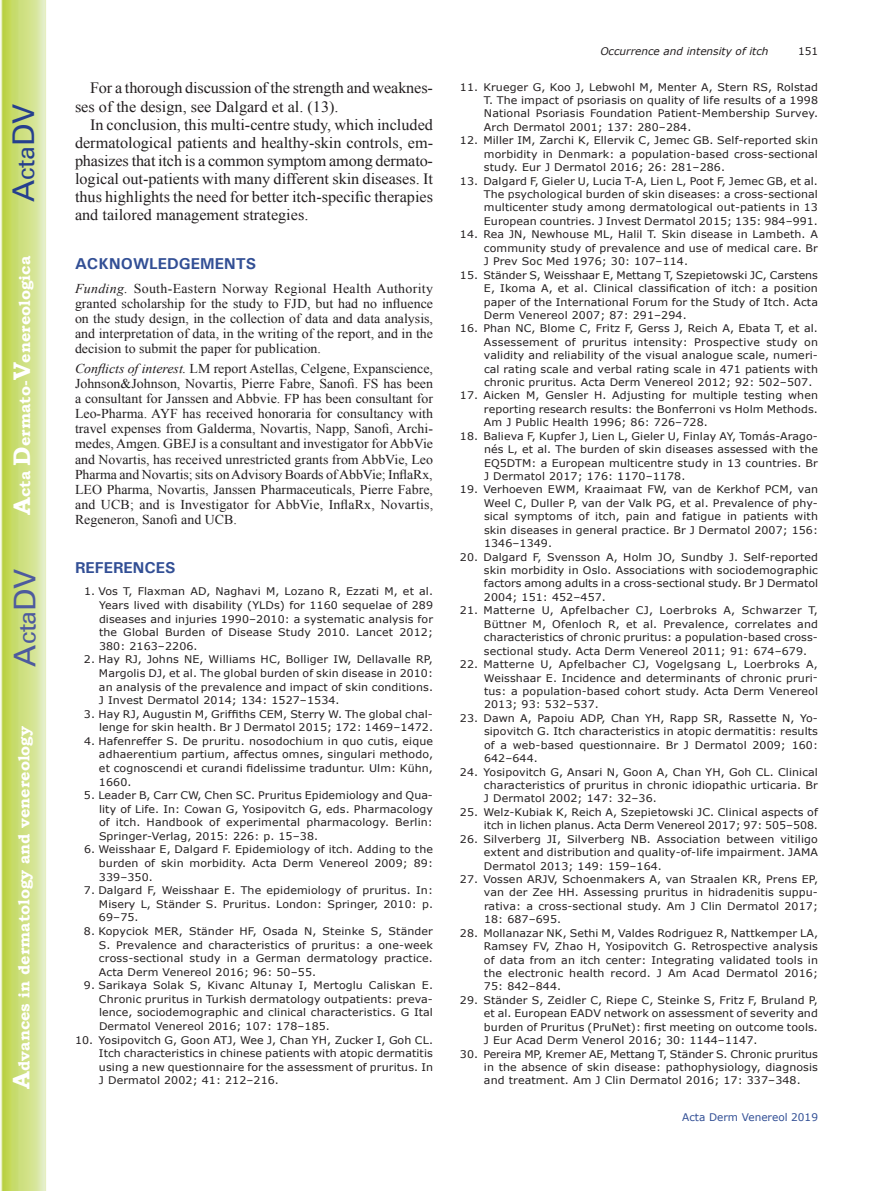
<style>
.page{position:relative;width:893px;height:1191px;background:#fff}
.page>*{position:absolute;margin:0;border:0;box-sizing:border-box;transform-origin:0 0}
.t1{font:30px "Univers";color:#4d5a9e}
.t2{font:30px "Univers";color:#253f8e}
.t3{font:15.75px/18.1px "Times New Roman";color:#231f20}
.t4{font:700 15.75px "Bookman Old Style";color:#fff}
.t5{font:700 15.75px "Univers";color:#324f95}
.t6{font:13.5px/15.1px "Times New Roman";color:#231f20;text-align:justify}
.t7{font:10.5px/13.5px "Verdana";letter-spacing:.01em;color:#231f20;text-align:justify;scale:1.05 1}
.t8{font:italic 10.5px "Verdana";color:#231f20}
.t9{font:10.5px "Verdana";color:#324f95}
.t10{font:10.5px "Verdana";letter-spacing:.01em;color:#231f20}
.s1{font-size:24px}
.s2{font-style:italic}
</style>
<div class="page">
<svg style="left:1px;top:0;width:45px;height:1191px;background:#cfe084"></svg>
<h1 class="t2" style="left:6px;top:202px;width:100px;rotate:-90deg">A<span class="s1">cta</span>DV</h1>
<h2 class="t4" style="left:15px;top:515px;width:260px;rotate:-90deg"><span class="s1">A</span>cta <span class="s1">D</span>ermato-<span class="s1">V</span>enereologica</h2>
<h1 class="t1" style="left:7px;top:666px;width:100px;rotate:-90deg">A<span class="s1">cta</span>DV</h1>
<h2 class="t4" style="left:15px;top:1088px;width:364px;rotate:-90deg"><span class="s1">A</span>dvances in dermatology and venereology</h2>
<h2 class="t3" style="left:75px;top:79px;width:359px;text-indent:15px">For a thorough discussion of the strength and weaknes&shy;ses of the design, see Dalgard et al. (13).</h2>
<p class="t3" style="left:75px;top:115px;width:360px;text-align:justify;text-indent:15px">In conclusion, this multi-centre study, which included dermatological patients and healthy-skin controls, em&shy;phasizes that itch is a common symptom among dermato&shy;logical out-patients with many different skin diseases. It thus highlights the need for better itch-specific therapies and tailored management strategies.</p>
<h2 class="t5" style="left:75px;top:254px;width:183px">ACKNOWLEDGEMENTS</h2>
<p class="t6" style="left:75px;top:281px;width:360px"><span class="s2">Funding.</span> South-Eastern Norway Regional Health Authority granted scholarship for the study to FJD, but had no influence on the study design, in the collection of data and data analysis, and interpretation of data, in the writing of the report, and in the decision to submit the paper for publication.</p>
<p class="t6" style="left:75px;top:361px;width:360px"><span class="s2">Conflicts of interest.</span> LM report Astellas, Celgene, Expanscience, Johnson&amp;Johnson, Novartis, Pierre Fabre, Sanofi. FS has been a consultant for Janssen and Abbvie. FP has been consultant for Leo-Pharma. AYF has received honoraria for consultancy with travel expenses from Galderma, Novartis, Napp, Sanofi, Archi&shy;medes, Amgen. GBEJ is a consultant and investigator for AbbVie and Novartis, has received unrestricted grants from AbbVie, Leo Pharma and Novartis; sits on Advisory Boards of AbbVie; InflaRx, LEO Pharma, Novartis, Janssen Pharmaceuticals, Pierre Fabre, and UCB; and is Investigator for AbbVie, InflaRx, Novartis, Regeneron, Sanofi and UCB.</p>
<h2 class="t5" style="left:75px;top:557px;width:102px">REFERENCES</h2>
<p class="t7" style="left:99px;top:585px;width:320px;text-indent:-15px">1. Vos T, Flaxman AD, Naghavi M, Lozano R, Ezzati M, et al.<br>Years lived with disability (YLDs) for 1160 sequelae of 289 diseases and injuries 1990–2010: a systematic analysis for the Global Burden of Disease Study 2010. Lancet 2012; 380: 2163–2206.</p>
<p class="t7" style="left:99px;top:653px;width:320px;text-indent:-15px">2. Hay RJ, Johns NE, Williams HC, Bolliger IW, Dellavalle RP, Margolis DJ, et al. The global burden of skin disease in 2010: an analysis of the prevalence and impact of skin conditions.<br>J Invest Dermatol 2014; 134: 1527–1534.</p>
<p class="t7" style="left:84px;top:707px;width:334px;text-align:right">3. Hay RJ, Augustin M, Griffiths CEM, Sterry W. The global chal&shy;lenge for skin health. Br J Dermatol 2015; 172: 1469–1472.</p>
<p class="t7" style="left:99px;top:734px;width:320px;text-indent:-15px">4. Hafenreffer S. De pruritu. nosodochium in quo cutis, eique adhaerentium partium, affectus omnes, singulari methodo, et cognoscendi et curandi fidelissime traduntur. Ulm: Kühn, 1660.</p>
<p class="t7" style="left:99px;top:788px;width:320px;text-indent:-15px">5. Leader B, Carr CW, Chen SC. Pruritus Epidemiology and Qua&shy;lity of Life. In: Cowan G, Yosipovitch G, eds. Pharmacology of itch. Handbook of experimental pharmacology. Berlin:<br>Springer-Verlag, 2015: 226: p. 15–38.</p>
<p class="t7" style="left:99px;top:843px;width:320px;text-indent:-15px">6. Weisshaar E, Dalgard F. Epidemiology of itch. Adding to the burden of skin morbidity. Acta Derm Venereol 2009; 89:<br>339–350.</p>
<p class="t7" style="left:99px;top:883px;width:320px;text-indent:-15px">7. Dalgard F, Weisshaar E. The epidemiology of pruritus. In:<br>Misery L, Ständer S. Pruritus. London: Springer, 2010: p.<br>69–75.</p>
<p class="t7" style="left:99px;top:924px;width:320px;text-indent:-15px">8. Kopyciok MER, Ständer HF, Osada N, Steinke S, Ständer S. Prevalence and characteristics of pruritus: a one-week cross-sectional study in a German dermatology practice.<br>Acta Derm Venereol 2016; 96: 50–55.</p>
<p class="t7" style="left:99px;top:978px;width:320px;text-indent:-15px">9. Sarikaya Solak S, Kivanc Altunay I, Mertoglu Caliskan E.<br>Chronic pruritus in Turkish dermatology outpatients: preva&shy;lence, sociodemographic and clinical characteristics. G Ital Dermatol Venereol 2016; 107: 178–185.</p>
<p class="t7" style="left:99px;top:1033px;width:320px;text-indent:-24px">10. Yosipovitch G, Goon ATJ, Wee J, Chan YH, Zucker I, Goh CL.<br>Itch characteristics in chinese patients with atopic dermatitis using a new questionnaire for the assessment of pruritus. In J Dermatol 2002; 41: 212–216.</p>
<p class="t8" style="left:600px;top:44px;width:170px">Occurrence and intensity of itch</p>
<p class="t10" style="left:798px;top:44px;width:22px">151</p>
<p class="t7" style="left:484px;top:80px;width:320px;text-indent:-24px">11. Krueger G, Koo J, Lebwohl M, Menter A, Stern RS, Rolstad T. The impact of psoriasis on quality of life results of a 1998<br>National Psoriasis Foundation Patient-Membership Survey.<br>Arch Dermatol 2001; 137: 280–284.</p>
<p class="t7" style="left:484px;top:134px;width:320px;text-indent:-24px">12. Miller IM, Zarchi K, Ellervik C, Jemec GB. Self-reported skin morbidity in Denmark: a population-based cross-sectional study. Eur J Dermatol 2016; 26: 281–286.</p>
<p class="t7" style="left:484px;top:174px;width:320px;text-indent:-24px">13. Dalgard F, Gieler U, Lucia T-A, Lien L, Poot F, Jemec GB, et al.<br>The psychological burden of skin diseases: a cross-sectional multicenter study among dermatological out-patients in 13<br>European countries. J Invest Dermatol 2015; 135: 984–991.</p>
<p class="t7" style="left:484px;top:228px;width:320px;text-indent:-24px">14. Rea JN, Newhouse ML, Halil T. Skin disease in Lambeth. A community study of prevalence and use of medical care. Br J Prev Soc Med 1976; 30: 107–114.</p>
<p class="t7" style="left:484px;top:268px;width:320px;text-indent:-24px">15. Ständer S, Weisshaar E, Mettang T, Szepietowski JC, Carstens E, Ikoma A, et al. Clinical classification of itch: a position paper of the International Forum for the Study of Itch. Acta Derm Venereol 2007; 87: 291–294.</p>
<p class="t7" style="left:484px;top:322px;width:320px;text-indent:-24px">16. Phan NC, Blome C, Fritz F, Gerss J, Reich A, Ebata T, et al.<br>Assessement of pruritus intensity: Prospective study on validity and reliability of the visual analogue scale, numeri&shy;cal rating scale and verbal rating scale in 471 patients with chronic pruritus. Acta Derm Venereol 2012; 92: 502–507.</p>
<p class="t7" style="left:484px;top:389px;width:320px;text-indent:-24px">17. Aicken M, Gensler H. Adjusting for multiple testing when reporting research results: the Bonferroni vs Holm Methods.<br>Am J Public Health 1996; 86: 726–728.</p>
<p class="t7" style="left:484px;top:429px;width:320px;text-indent:-24px">18. Balieva F, Kupfer J, Lien L, Gieler U, Finlay AY, Tomás-Arago&shy;nés L, et al. The burden of skin diseases assessed with the EQ5DTM: a European multicentre study in 13 countries. Br J Dermatol 2017; 176: 1170–1178.</p>
<p class="t7" style="left:484px;top:483px;width:320px;text-indent:-24px">19. Verhoeven EWM, Kraaimaat FW, van de Kerkhof PCM, van Weel C, Duller P, van der Valk PG, et al. Prevalence of phy&shy;sical symptoms of itch, pain and fatigue in patients with skin diseases in general practice. Br J Dermatol 2007; 156:<br>1346–1349.</p>
<p class="t7" style="left:484px;top:550px;width:320px;text-indent:-24px">20. Dalgard F, Svensson A, Holm JO, Sundby J. Self-reported skin morbidity in Oslo. Associations with sociodemographic factors among adults in a cross-sectional study. Br J Dermatol 2004; 151: 452–457.</p>
<p class="t7" style="left:484px;top:604px;width:320px;text-indent:-24px">21. Matterne U, Apfelbacher CJ, Loerbroks A, Schwarzer T, Büttner M, Ofenloch R, et al. Prevalence, correlates and characteristics of chronic pruritus: a population-based cross&shy;sectional study. Acta Derm Venereol 2011; 91: 674–679.</p>
<p class="t7" style="left:484px;top:658px;width:320px;text-indent:-24px">22. Matterne U, Apfelbacher CJ, Vogelgsang L, Loerbroks A, Weisshaar E. Incidence and determinants of chronic pruri&shy;tus: a population-based cohort study. Acta Derm Venereol 2013; 93: 532–537.</p>
<p class="t7" style="left:484px;top:711px;width:320px;text-indent:-24px">23. Dawn A, Papoiu ADP, Chan YH, Rapp SR, Rassette N, Yo&shy;sipovitch G. Itch characteristics in atopic dermatitis: results of a web-based questionnaire. Br J Dermatol 2009; 160:<br>642–644.</p>
<p class="t7" style="left:484px;top:765px;width:320px;text-indent:-24px">24. Yosipovitch G, Ansari N, Goon A, Chan YH, Goh CL. Clinical characteristics of pruritus in chronic idiopathic urticaria. Br J Dermatol 2002; 147: 32–36.</p>
<p class="t7" style="left:460px;top:805px;width:342px;text-align:right">25. Welz-Kubiak K, Reich A, Szepietowski JC. Clinical aspects of itch in lichen planus. Acta Derm Venereol 2017; 97: 505–508.</p>
<p class="t7" style="left:484px;top:832px;width:320px;text-indent:-24px">26. Silverberg JI, Silverberg NB. Association between vitiligo extent and distribution and quality-of-life impairment. JAMA Dermatol 2013; 149: 159–164.</p>
<p class="t7" style="left:484px;top:872px;width:320px;text-indent:-24px">27. Vossen ARJV, Schoenmakers A, van Straalen KR, Prens EP, van der Zee HH. Assessing pruritus in hidradenitis suppu&shy;rativa: a cross-sectional study. Am J Clin Dermatol 2017; 18: 687–695.</p>
<p class="t7" style="left:484px;top:926px;width:320px;text-indent:-24px">28. Mollanazar NK, Sethi M, Valdes Rodriguez R, Nattkemper LA, Ramsey FV, Zhao H, Yosipovitch G. Retrospective analysis of data from an itch center: Integrating validated tools in the electronic health record. J Am Acad Dermatol 2016; 75: 842–844.</p>
<p class="t7" style="left:484px;top:993px;width:320px;text-indent:-24px">29. Ständer S, Zeidler C, Riepe C, Steinke S, Fritz F, Bruland P, et al. European EADV network on assessment of severity and burden of Pruritus (PruNet): first meeting on outcome tools.<br>J Eur Acad Derm Venerol 2016; 30: 1144–1147.</p>
<p class="t7" style="left:484px;top:1047px;width:320px;text-indent:-24px">30. Pereira MP, Kremer AE, Mettang T, Ständer S. Chronic pruritus in the absence of skin disease: pathophysiology, diagnosis and treatment. Am J Clin Dermatol 2016; 17: 337–348.</p>
<p class="t9" style="left:682px;top:1110px;width:137px">Acta Derm Venereol 2019</p>
</div>
